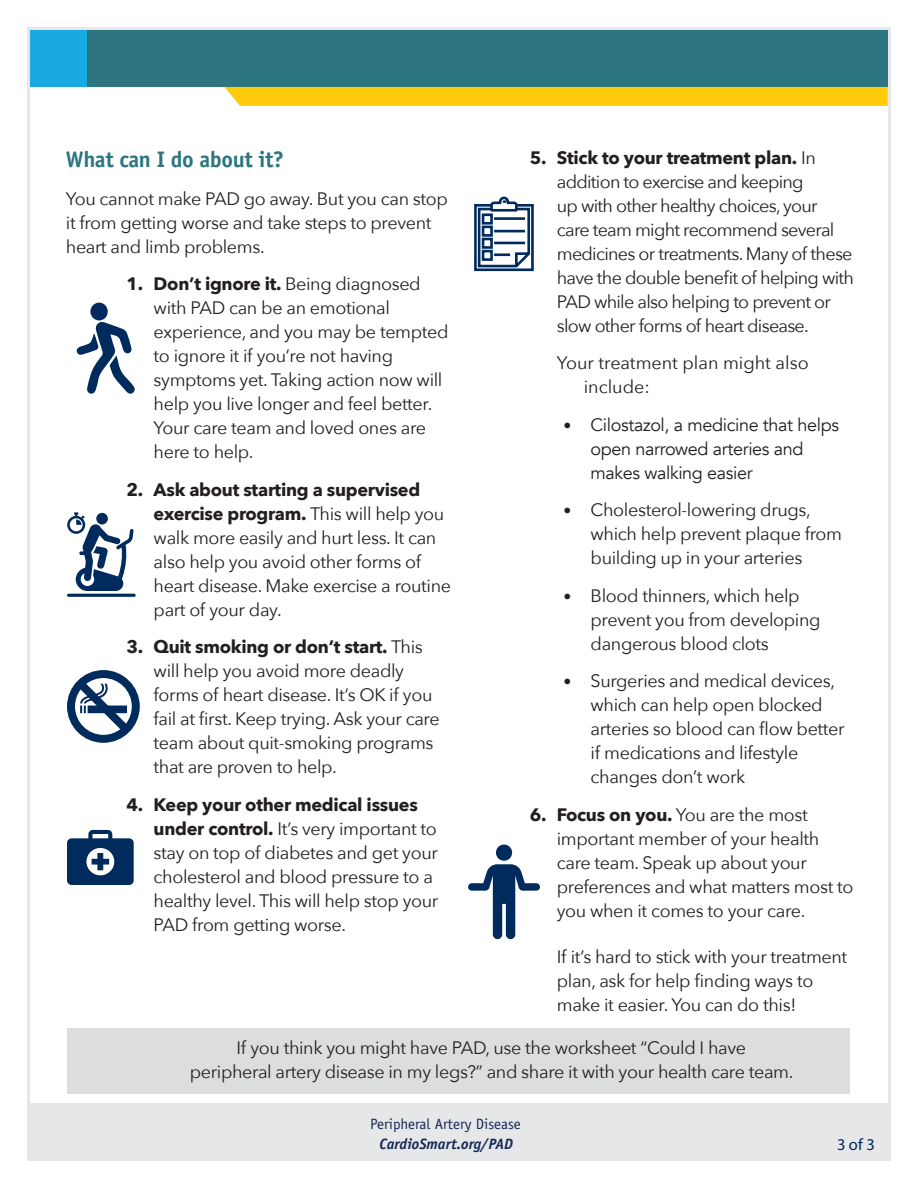
<style>
.page{position:relative;width:918px;height:1188px;background:#fff}
.page>*{position:absolute;margin:0;border:0;box-sizing:border-box;transform-origin:0 0}
.Body_Copy{font:700 22.5px "Officina Sans";letter-spacing:-.02em;color:#2d7681}
.Body_Copy-2{font:18px/24px "Avenir Next";letter-spacing:-.02em;color:#231f20}
.Body_Copy-3{font:18px/24px "Avenir Next";letter-spacing:-.04em;color:#231f20}
.t1{font:18px/24px "Avenir";letter-spacing:-.02em;color:#231f20}
.Body_Copy-4{font:18px/24px "Avenir Next";color:#231f20}
.t2{font:16.5px "Myriad Pro";color:#002b5c}
.t3{font:15px "Officina Sans";color:#172953}
.t4{font:italic 700 15px "Officina Sans";color:#172953}
.s1{font-weight:700}
.s2{font-family:"Avenir Next";font-size:15.75px}
.s3{font-size:15.75px}
</style>
<div class="page">
<div style="left:28px;top:1103px;width:860px;height:58px;background:#e6e7e9"></div>
<div style="left:87px;top:30px;width:801px;height:57px;background:#2d7681"></div>
<div style="left:30px;top:30px;width:57px;height:57px;background:#1aaae2"></div>
<div style="left:224px;top:87px;width:664px;height:19px;background:#feca0a"></div>
<div style="left:68px;top:1028px;width:782px;height:66px;background:#dcdddf"></div>
<hr style="left:67px;top:594px;width:69px;height:3px;background:#002b5c;border-radius:2px">
<svg style="left:67px;top:512px;width:67px;height:79px"></svg>
<svg style="left:67px;top:830px;width:67px;height:55px"></svg>
<svg style="left:67px;top:670px;width:73px;height:73px"></svg>
<svg style="left:474px;top:196px;width:60px;height:76px"></svg>
<svg style="left:468px;top:845px;width:72px;height:94px"></svg>
<div style="left:90px;top:302px;width:18px;height:19px;background:#002b5c;border-radius:50%"></div>
<svg style="left:76px;top:322px;width:59px;height:72px"></svg>
<p class="Body_Copy-3" style="left:557px;top:145px;width:299px;text-indent:-27px"><span class="s1">5. Stick to your treatment plan.</span> In addition to exercise and keeping<br>up with other healthy choices, your care team might recommend several medicines or treatments. Many of these have the double benefit of helping with PAD while also helping to prevent or slow other forms of heart disease.</p>
<p class="Body_Copy-4" style="left:584px;top:350px;width:226px;text-indent:-27px">Your treatment plan might also include:</p>
<p class="t1" style="left:591px;top:413px;width:250px;text-indent:-27px"><span class="s2">•</span> Cilostazol, a medicine that helps open narrowed arteries and makes walking easier</p>
<p class="Body_Copy-2" style="left:591px;top:497px;width:253px;text-indent:-27px"><span class="s3">•</span> Cholesterol-lowering drugs, which help prevent plaque from building up in your arteries</p>
<p class="Body_Copy-2" style="left:591px;top:583px;width:232px;text-indent:-27px"><span class="s3">•</span> Blood thinners, which help prevent you from developing dangerous blood clots</p>
<p class="Body_Copy-2" style="left:591px;top:668px;width:255px;text-indent:-27px"><span class="s3">•</span> Surgeries and medical devices, which can help open blocked arteries so blood can flow better if medications and lifestyle changes don’t work</p>
<p class="Body_Copy-2" style="left:557px;top:802px;width:298px;text-indent:-27px"><span class="s1">6. Focus on you.</span> You are the most important member of your health care team. Speak up about your preferences and what matters most to you when it comes to your care.</p>
<p class="Body_Copy-2" style="left:557px;top:944px;width:292px">If it’s hard to stick with your treatment plan, ask for help finding ways to make it easier. You can do this!</p>
<p class="Body_Copy-2" style="left:190px;top:1035px;width:605px;text-align:center">If you think you might have PAD, use the worksheet “Could I have<br>peripheral artery disease in my legs?” and share it with your health care team.</p>
<p class="Body_Copy" style="left:66px;top:145px;width:220px">What can I do about it?</p>
<p class="Body_Copy-2" style="left:66px;top:186px;width:384px">You cannot make PAD go away. But you can stop it from getting worse and take steps to prevent heart and limb problems.</p>
<p class="Body_Copy-2" style="left:154px;top:271px;width:297px;text-indent:-27px"><span class="s1">1. Don’t ignore it.</span> Being diagnosed with PAD can be an emotional experience, and you may be tempted to ignore it if you’re not having symptoms yet. Taking action now will help you live longer and feel better.<br>Your care team and loved ones are here to help.</p>
<p class="Body_Copy-2" style="left:154px;top:477px;width:299px;text-indent:-27px"><span class="s1">2. Ask about starting a supervised exercise program.</span> This will help you walk more easily and hurt less. It can also help you avoid other forms of heart disease. Make exercise a routine part of your day.</p>
<p class="Body_Copy-2" style="left:154px;top:634px;width:288px;text-indent:-27px"><span class="s1">3. Quit smoking or don’t start.</span> This will help you avoid more deadly forms of heart disease. It’s OK if you fail at first. Keep trying. Ask your care team about quit-smoking programs that are proven to help.</p>
<p class="Body_Copy-2" style="left:154px;top:792px;width:286px;text-indent:-27px"><span class="s1">4. Keep your other medical issues under control.</span> It’s very important to stay on top of diabetes and get your cholesterol and blood pressure to a healthy level. This will help stop your PAD from getting worse.</p>
<p class="t3" style="left:370px;top:1115px;width:152px">Peripheral Artery Disease</p>
<p class="t4" style="left:380px;top:1134px;width:135px">CardioSmart.org/PAD</p>
<p class="t2" style="left:837px;top:1134px;width:39px">3 of 3</p>
</div>
